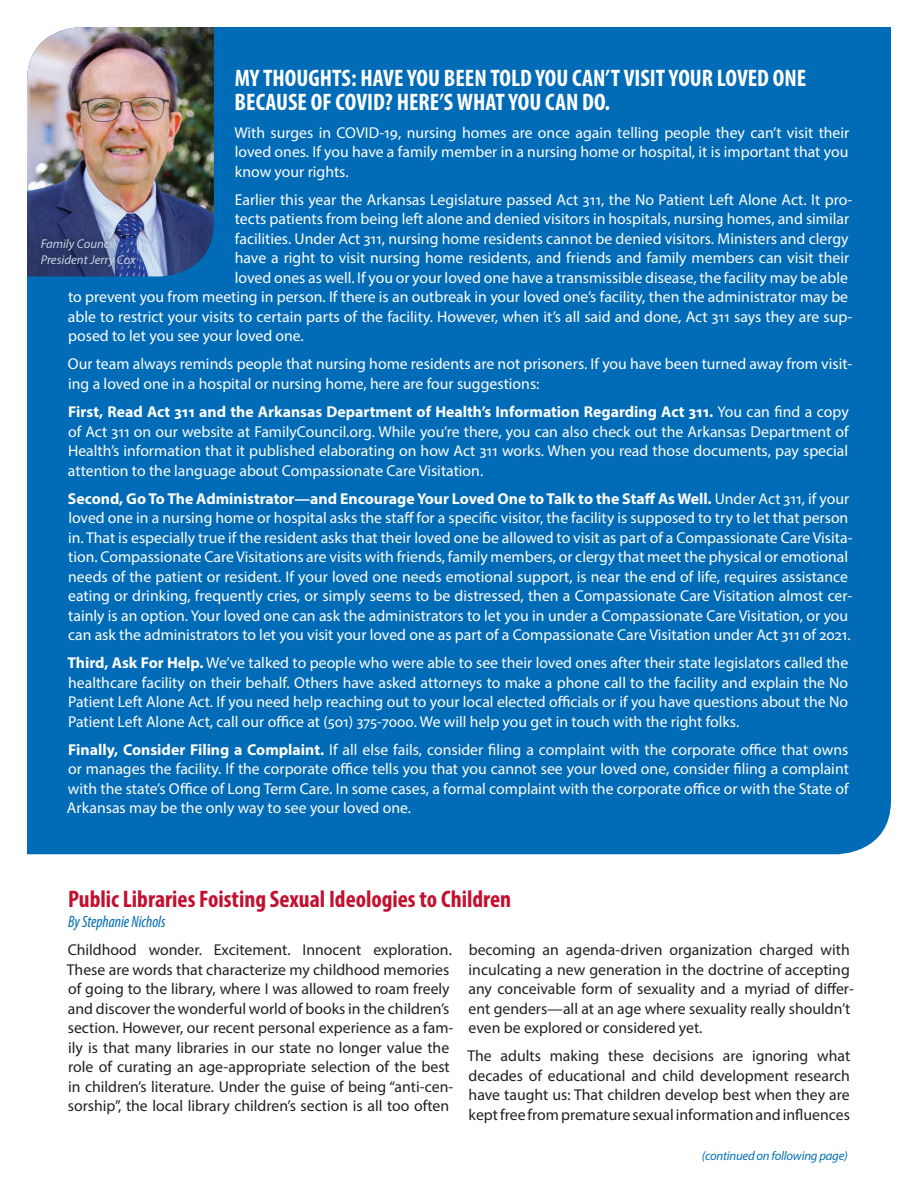
<style>
.page{position:relative;width:918px;height:1188px;background:#fff}
.page>*{position:absolute;margin:0;border:0;box-sizing:border-box;transform-origin:0 0}
.t1{font:700 condensed 24px/24px "Myriad Pro";color:#fff}
.t2{font:700 condensed 24px "Myriad Pro";color:#c3102f}
.t3{font:italic condensed 16.5px "Myriad Pro";color:#006bb6;scale:.96 1}
.t4{font:15.75px/19.5px "Myriad Pro";color:#fff;text-align:justify}
.t5{font:15.75px/19.5px "Myriad Pro";color:#231f20}
.t6{font:italic 12.75px/15.8px "Myriad Pro";color:#c6d3eb}
.t7{font:italic 12.75px "Myriad Pro";letter-spacing:-.02em;color:#0671ba}
.s1{font-weight:700}
</style>
<div class="page">
<div style="left:27px;top:27px;width:864px;height:827px;background:#006bb6"></div>
<img style="left:27px;top:27px;width:187px;height:249px">
<div style="left:32px;top:230px;width:113px;height:45px;background:#231f20;opacity:.75"></div>
<h1 class="t1" style="left:235px;top:65px;width:573px">MY THOUGHTS: HAVE YOU BEEN TOLD YOU CAN’T VISIT YOUR LOVED ONE<br>BECAUSE OF COVID? HERE’S WHAT YOU CAN DO.</h1>
<p class="t4" style="left:234px;top:122px;width:616px">With surges in COVID-19, nursing homes are once again telling people they can’t visit their loved ones. If you have a family member in a nursing home or hospital, it is important that you know your rights.</p>
<p class="t4" style="left:235px;top:190px;width:619px">Earlier this year the Arkansas Legislature passed Act 311, the No Patient Left Alone Act. It pro-</p>
<p class="t4" style="left:235px;top:209px;width:616px">tects patients from being left alone and denied visitors in hospitals, nursing homes, and similar</p>
<p class="t4" style="left:235px;top:229px;width:615px">facilities. Under Act 311, nursing home residents cannot be denied visitors. Ministers and clergy</p>
<p class="t4" style="left:235px;top:248px;width:616px">have a right to visit nursing home residents, and friends and family members can visit their</p>
<p class="t4" style="left:235px;top:267px;width:615px">loved ones as well. If you or your loved one have a transmissible disease, the facility may be able</p>
<p class="t4" style="left:68px;top:287px;width:782px">to prevent you from meeting in person. If there is an outbreak in your loved one’s facility, then the administrator may be</p>
<p class="t4" style="left:68px;top:306px;width:786px">able to restrict your visits to certain parts of the facility. However, when it’s all said and done, Act 311 says they are sup-</p>
<p class="t4" style="left:68px;top:326px;width:237px">posed to let you see your loved one.</p>
<p class="t4" style="left:68px;top:354px;width:786px">Our team always reminds people that nursing home residents are not prisoners. If you have been turned away from visit&shy;ing a loved one in a hospital or nursing home, here are four suggestions:</p>
<p class="t4" style="left:68px;top:402px;width:782px"><span class="s1">First, Read Act 311 and the Arkansas Department of Health’s Information Regarding Act 311.</span> You can find a copy of Act 311 on our website at FamilyCouncil.org. While you’re there, you can also check out the Arkansas Department of Health’s information that it published elaborating on how Act 311 works. When you read those documents, pay special attention to the language about Compassionate Care Visitation.</p>
<p class="t4" style="left:68px;top:488px;width:786px;text-align:left"><span class="s1">Second, Go To The Administrator—and Encourage Your Loved One to Talk to the Staff As Well.</span> Under Act 311, if your loved one in a nursing home or hospital asks the staff for a specific visitor, the facility is supposed to try to let that person in. That is especially true if the resident asks that their loved one be allowed to visit as part of a Compassionate Care Visita&shy;tion. Compassionate Care Visitations are visits with friends, family members, or clergy that meet the physical or emotional needs of the patient or resident. If your loved one needs emotional support, is near the end of life, requires assistance eating or drinking, frequently cries, or simply seems to be distressed, then a Compassionate Care Visitation almost cer&shy;tainly is an option. Your loved one can ask the administrators to let you in under a Compassionate Care Visitation, or you can ask the administrators to let you visit your loved one as part of a Compassionate Care Visitation under Act 311 of 2021.</p>
<p class="t4" style="left:67px;top:653px;width:782px"><span class="s1">Third, Ask For Help.</span> We’ve talked to people who were able to see their loved ones after their state legislators called the healthcare facility on their behalf. Others have asked attorneys to make a phone call to the facility and explain the No Patient Left Alone Act. If you need help reaching out to your local elected officials or if you have questions about the No Patient Left Alone Act, call our office at (501) 375-7000. We will help you get in touch with the right folks.</p>
<p class="t4" style="left:67px;top:740px;width:783px"><span class="s1">Finally, Consider Filing a Complaint.</span> If all else fails, consider filing a complaint with the corporate office that owns or manages the facility. If the corporate office tells you that you cannot see your loved one, consider filing a complaint with the state’s Office of Long Term Care. In some cases, a formal complaint with the corporate office or with the State of Arkansas may be the only way to see your loved one.</p>
<p class="t6" style="left:41px;top:235px;width:97px">Family Council<br>President Jerry Cox</p>
<h1 class="t2" style="left:68px;top:884px;width:445px">Public Libraries Foisting Sexual Ideologies to Children</h1>
<p class="t3" style="left:68px;top:912px;width:103px">By Stephanie Nichols</p>
<p class="t5" style="left:67px;top:940px;width:388px">Childhood wonder. Excitement. Innocent exploration.<br>These are words that characterize my childhood memories of going to the library, where I was allowed to roam freely and discover the wonderful world of books in the children’s section. However, our recent personal experience as a fam&shy;ily is that many libraries in our state no longer value the role of curating an age-appropriate selection of the best in children’s literature. Under the guise of being “anti-cen&shy;sorship”, the local library children’s section is all too often</p>
<p class="t5" style="left:468px;top:940px;width:387px">becoming an agenda-driven organization charged with inculcating a new generation in the doctrine of accepting any conceivable form of sexuality and a myriad of differ&shy;ent genders—all at an age where sexuality really shouldn’t even be explored or considered yet.</p>
<p class="t5" style="left:467px;top:1046px;width:384px;text-align:justify">The adults making these decisions are ignoring what decades of educational and child development research have taught us: That children develop best when they are kept free from premature sexual information and influences</p>
<p class="t7" style="left:702px;top:1148px;width:147px">(continued on following page)</p>
</div>
